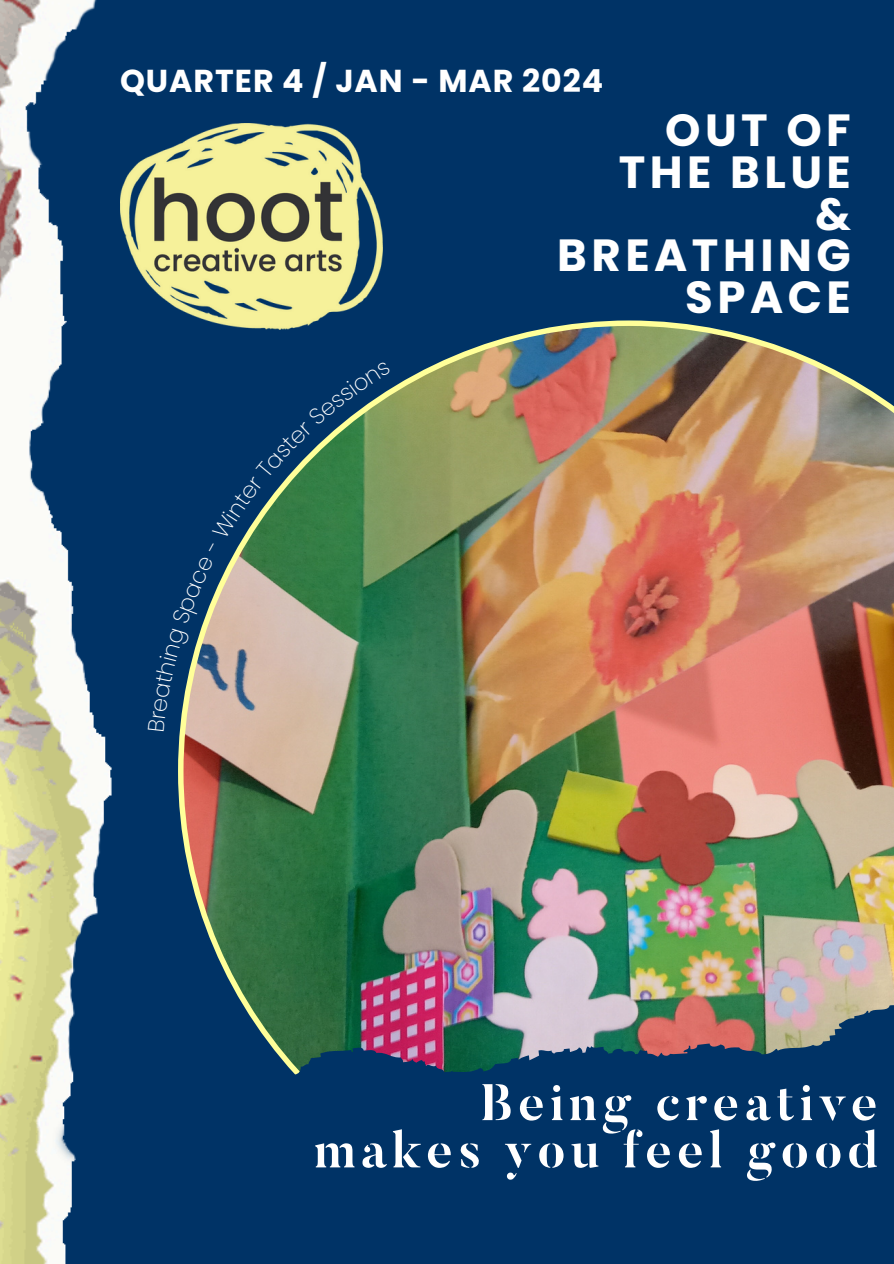
<style>
.page{position:relative;width:894px;height:1264px;background:#fff}
.page>*{position:absolute;margin:0;border:0;box-sizing:border-box;transform-origin:0 0}
.t1{font:700 51px/47.2px "Butler Stencil";letter-spacing:.1em;color:#fff;text-align:right}
.t2{font:700 45px/41.7px "Poppins";letter-spacing:.1em;color:#fff;text-align:right}
.t3{font:700 31.65px "Poppins";letter-spacing:.03em;color:#fff}
</style>
<div class="page">
<div style="left:0;top:0;width:893px;height:1263px;background:#036"></div>
<img style="left:350px;top:326px;width:543px;height:498px">
<svg style="left:350px;top:824px;width:543px;height:16px;background:#918c66"></svg>
<img style="left:350px;top:840px;width:543px;height:31px">
<img style="left:350px;top:871px;width:543px;height:201px">
<img style="left:0;top:0;width:350px;height:1263px">
<img style="left:120px;top:124px;width:262px;height:206px">
<svg style="left:148px;top:361px;width:242px;height:370px"></svg>
<p class="t3" style="left:120px;top:58px;width:484px">QUARTER 4 / JAN - MAR 2024</p>
<p class="t2" style="left:557px;top:110px;width:295px">OUT OF<br>THE BLUE<br>&amp;<br>BREATHING<br>SPACE</p>
<p class="t1" style="left:314px;top:1084px;width:564px">Being creative makes you feel good</p>
</div>
